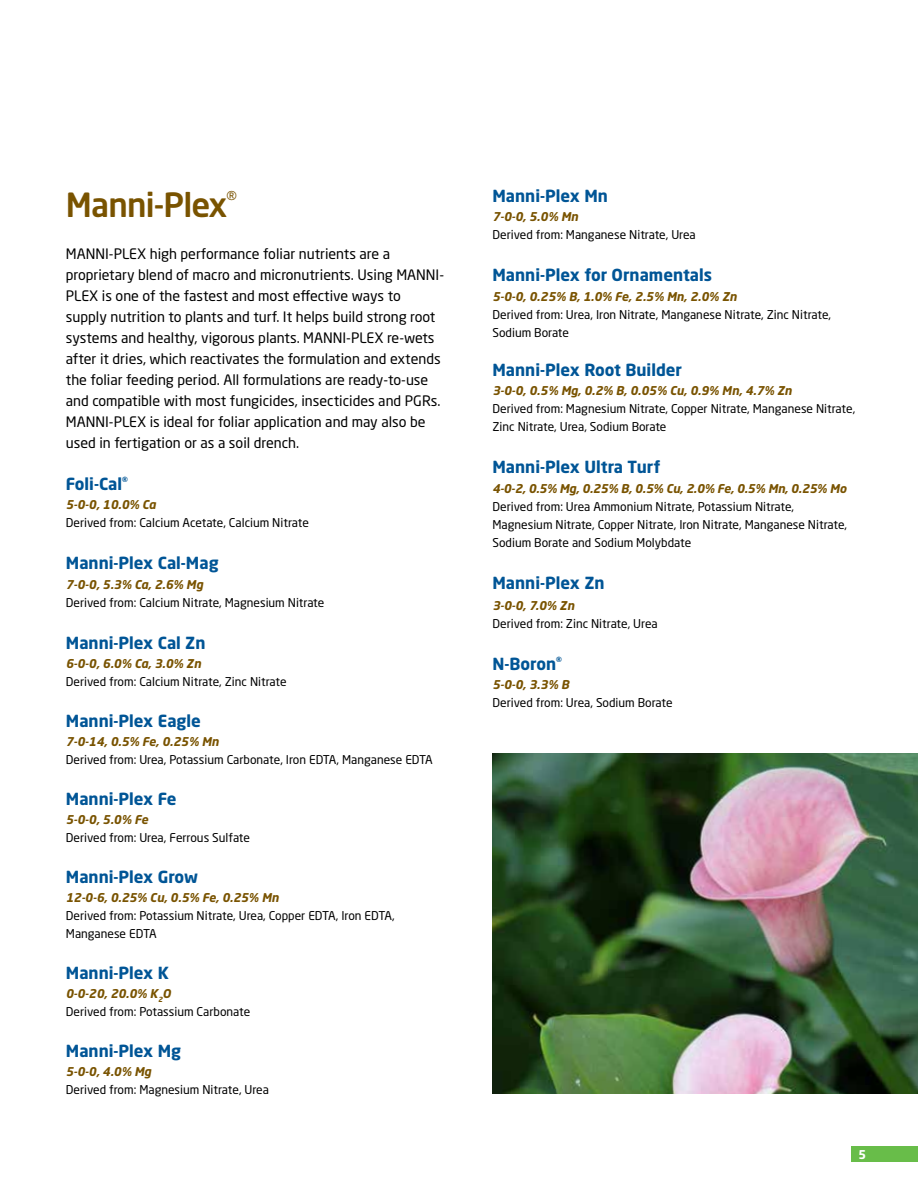
<style>
.page{position:relative;width:918px;height:1188px;background:#fff}
.page>*{position:absolute;margin:0;border:0;box-sizing:border-box;transform-origin:0 0}
.t1{font:500 33px "Neo Sans Pro";letter-spacing:-.025em;color:#795300}
.t2{font:700 16.5px "Neo Sans Pro";color:#005596}
.t3{font:14.25px/21px "Neo Sans Pro";color:#000}
.t4{font:12px/18px "Neo Sans Pro";color:#000}
.t5{font:italic 700 12px "Neo Sans Pro";color:#795300}
.t6{font:700 12px "Neo Sans Pro";color:#fff}
.s1{font-weight:700;font-style:italic;color:#795300}
</style>
<div class="page">
<img style="left:492px;top:753px;width:426px;height:341px">
<div style="left:851px;top:1147px;width:67px;height:15px;background:#68bd49"></div>
<h1 class="t1" style="left:66px;top:184px;width:173px">Manni-Plex<sup>®</sup></h1>
<p class="t3" style="left:66px;top:243px;width:380px">MANNI-PLEX high performance foliar nutrients are a proprietary blend of macro and micronutrients. Using MANNI-PLEX is one of the fastest and most effective ways to supply nutrition to plants and turf. It helps build strong root systems and healthy, vigorous plants. MANNI-PLEX re-wets after it dries, which reactivates the formulation and extends the foliar feeding period. All formulations are ready-to-use and compatible with most fungicides, insecticides and PGRs.<br>MANNI-PLEX is ideal for foliar application and may also be used in fertigation or as a soil drench.</p>
<h2 class="t2" style="left:66px;top:473px;width:64px">Foli-Cal<sup>®</sup></h2>
<p class="t5" style="left:66px;top:497px;width:92px">5-0-0, 10.0% Ca</p>
<p class="t4" style="left:66px;top:513px;width:245px">Derived from: Calcium Acetate, Calcium Nitrate</p>
<h2 class="t2" style="left:66px;top:552px;width:154px">Manni-Plex Cal-Mag</h2>
<p class="t5" style="left:66px;top:576px;width:139px">7-0-0, 5.3% Ca, 2.6% Mg</p>
<p class="t4" style="left:66px;top:593px;width:260px">Derived from: Calcium Nitrate, Magnesium Nitrate</p>
<h2 class="t2" style="left:66px;top:632px;width:141px">Manni-Plex Cal Zn</h2>
<p class="t5" style="left:66px;top:656px;width:137px">6-0-0, 6.0% Ca, 3.0% Zn</p>
<p class="t4" style="left:66px;top:672px;width:222px">Derived from: Calcium Nitrate, Zinc Nitrate</p>
<h2 class="t2" style="left:66px;top:710px;width:137px">Manni-Plex Eagle</h2>
<p class="t5" style="left:66px;top:734px;width:155px">7-0-14, 0.5% Fe, 0.25% Mn</p>
<p class="t4" style="left:66px;top:750px;width:368px">Derived from: Urea, Potassium Carbonate, Iron EDTA, Manganese EDTA</p>
<h2 class="t2" style="left:66px;top:788px;width:112px">Manni-Plex Fe</h2>
<p class="t5" style="left:66px;top:812px;width:84px">5-0-0, 5.0% Fe</p>
<p class="t4" style="left:66px;top:828px;width:186px">Derived from: Urea, Ferrous Sulfate</p>
<h2 class="t2" style="left:66px;top:866px;width:134px">Manni-Plex Grow</h2>
<p class="t5" style="left:66px;top:890px;width:214px">12-0-6, 0.25% Cu, 0.5% Fe, 0.25% Mn</p>
<p class="t4" style="left:66px;top:906px;width:330px">Derived from: Potassium Nitrate, Urea, Copper EDTA, Iron EDTA,<br>Manganese EDTA</p>
<h2 class="t2" style="left:66px;top:962px;width:105px">Manni-Plex K</h2>
<p class="t4" style="left:66px;top:984px;width:186px"><span class="s1">0-0-20, 20.0% K</span><sub>2</sub><span class="s1">O<br></span>Derived from: Potassium Carbonate</p>
<h2 class="t2" style="left:66px;top:1040px;width:117px">Manni-Plex Mg</h2>
<p class="t5" style="left:66px;top:1064px;width:87px">5-0-0, 4.0% Mg</p>
<p class="t4" style="left:66px;top:1080px;width:205px">Derived from: Magnesium Nitrate, Urea</p>
<h2 class="t2" style="left:492px;top:185px;width:117px">Manni-Plex Mn</h2>
<p class="t5" style="left:492px;top:209px;width:87px">7-0-0, 5.0% Mn</p>
<p class="t4" style="left:492px;top:226px;width:205px">Derived from: Manganese Nitrate, Urea</p>
<h2 class="t2" style="left:492px;top:264px;width:221px">Manni-Plex for Ornamentals</h2>
<p class="t5" style="left:492px;top:288px;width:246px">5-0-0, 0.25% B, 1.0% Fe, 2.5% Mn, 2.0% Zn</p>
<p class="t4" style="left:492px;top:305px;width:340px">Derived from: Urea, Iron Nitrate, Manganese Nitrate, Zinc Nitrate,<br>Sodium Borate</p>
<h2 class="t2" style="left:492px;top:359px;width:191px">Manni-Plex Root Builder</h2>
<p class="t5" style="left:492px;top:383px;width:301px">3-0-0, 0.5% Mg, 0.2% B, 0.05% Cu, 0.9% Mn, 4.7% Zn</p>
<p class="t4" style="left:492px;top:400px;width:364px">Derived from: Magnesium Nitrate, Copper Nitrate, Manganese Nitrate,<br>Zinc Nitrate, Urea, Sodium Borate</p>
<h2 class="t2" style="left:492px;top:456px;width:169px">Manni-Plex Ultra Turf</h2>
<p class="t5" style="left:492px;top:480px;width:356px">4-0-2, 0.5% Mg, 0.25% B, 0.5% Cu, 2.0% Fe, 0.5% Mn, 0.25% Mo</p>
<p class="t4" style="left:492px;top:497px;width:356px">Derived from: Urea Ammonium Nitrate, Potassium Nitrate,<br>Magnesium Nitrate, Copper Nitrate, Iron Nitrate, Manganese Nitrate,<br>Sodium Borate and Sodium Molybdate</p>
<h2 class="t2" style="left:492px;top:572px;width:114px">Manni-Plex Zn</h2>
<p class="t5" style="left:492px;top:597px;width:83px">3-0-0, 7.0% Zn</p>
<p class="t4" style="left:492px;top:614px;width:167px">Derived from: Zinc Nitrate, Urea</p>
<h2 class="t2" style="left:492px;top:653px;width:71px">N-Boron<sup>®</sup></h2>
<p class="t5" style="left:492px;top:677px;width:78px">5-0-0, 3.3% B</p>
<p class="t4" style="left:492px;top:694px;width:182px">Derived from: Urea, Sodium Borate</p>
<p class="t6" style="left:858px;top:1146px;width:9px">5</p>
</div>
